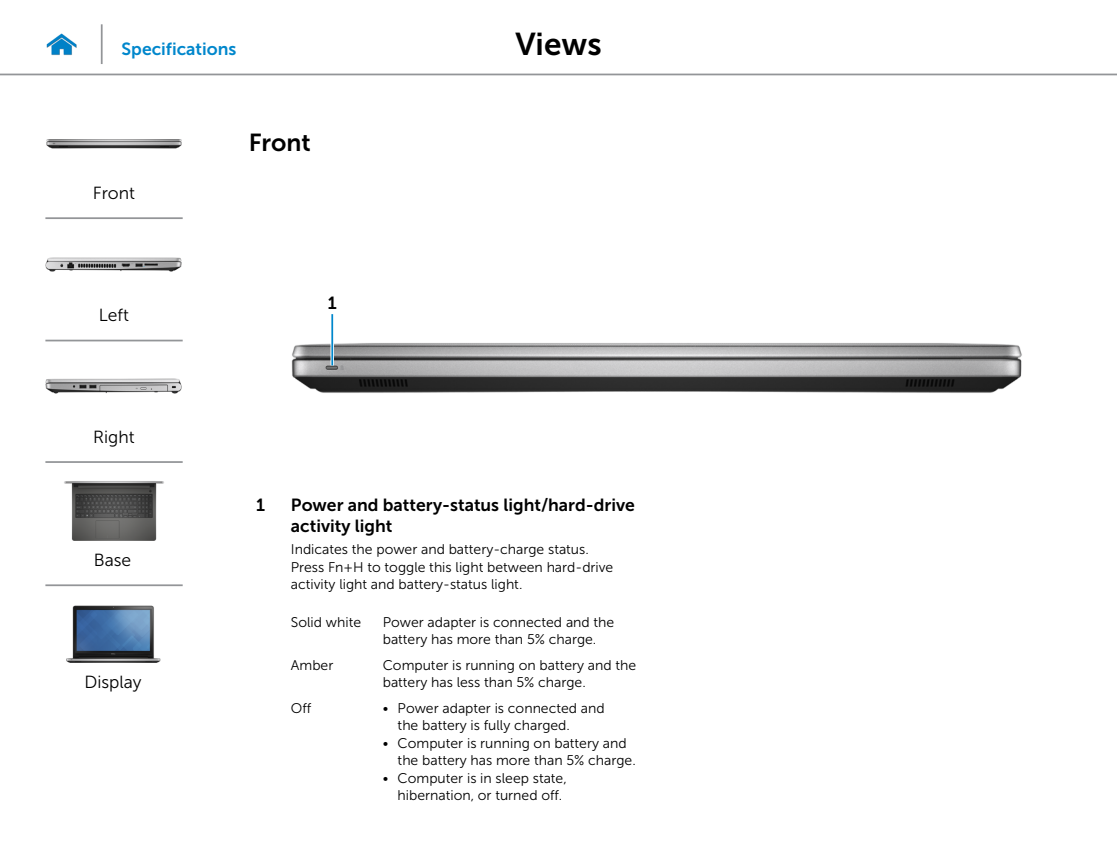
<style>
.page{position:relative;width:1117px;height:844px;background:#fff}
.page>*{position:absolute;margin:0;border:0;box-sizing:border-box;transform-origin:0 0}
.Head1{font:31.5px "Museo Sans For Dell 700";color:#000}
.Head2{font:24.5px "Museo Sans For Dell 700";color:#000}
.Callout_Head{font:17.5px/21px "Museo Sans For Dell 700";color:#000}
.Image_Title{font:17.5px "Museo Sans For Dell 300";color:#000}
.Hyperlink{font:17.5px "Museo Sans For Dell 700";color:#0087cc}
.Callout-L{font:17.5px "Museo Sans For Dell 700";color:#000}
.Callout_description{font:14px/17.5px "Museo Sans For Dell 300";color:#000}
</style>
<div class="page">
<hr style="left:0;top:74px;width:1116px;height:1px;background:#939598">
<img style="left:46px;top:33px;width:31px;height:23px">
<img style="left:291px;top:343px;width:731px;height:50px">
<svg style="left:330px;top:314px;width:4px;height:51px"></svg>
<hr style="left:331px;top:314px;width:2px;height:51px;background:#0087cc">
<hr style="left:101px;top:24px;width:2px;height:40px;background:#939598">
<img style="left:46px;top:139px;width:136px;height:10px">
<img style="left:45px;top:257px;width:137px;height:15px">
<img style="left:45px;top:378px;width:137px;height:16px">
<img style="left:64px;top:481px;width:100px;height:59px">
<img style="left:66px;top:605px;width:95px;height:57px">
<hr style="left:45px;top:217px;width:138px;height:2px;background:#939598">
<hr style="left:45px;top:339px;width:138px;height:2px;background:#939598">
<hr style="left:45px;top:461px;width:138px;height:2px;background:#939598">
<hr style="left:45px;top:584px;width:138px;height:2px;background:#939598">
<p class="Hyperlink" style="left:122px;top:39px;width:116px">Specifications</p>
<p class="Head1" style="left:515px;top:26px;width:88px">Views</p>
<p class="Image_Title" style="left:93px;top:183px;width:44px">Front</p>
<p class="Image_Title" style="left:99px;top:305px;width:32px">Left</p>
<p class="Image_Title" style="left:93px;top:428px;width:43px">Right</p>
<p class="Image_Title" style="left:94px;top:550px;width:39px">Base</p>
<p class="Image_Title" style="left:84px;top:672px;width:59px">Display</p>
<p class="Head2" style="left:249px;top:128px;width:63px">Front</p>
<p class="Callout-L" style="left:328px;top:293px;width:10px">1</p>
<p class="Callout_Head" style="left:256px;top:494px;width:10px">1</p>
<p class="Callout_Head" style="left:291px;top:494px;width:345px">Power and battery-status light/hard-drive activity light</p>
<p class="Callout_description" style="left:291px;top:540px;width:324px">Indicates the power and battery- charge status.<br>Press Fn+H to toggle this light between hard- drive activity light and battery- status light.</p>
<p class="Callout_description" style="left:291px;top:613px;width:72px">Solid white</p>
<p class="Callout_description" style="left:382px;top:613px;width:233px">Power adapter is connected and the battery has more than 5% charge.</p>
<p class="Callout_description" style="left:291px;top:656px;width:44px">Amber</p>
<p class="Callout_description" style="left:382px;top:656px;width:255px">Computer is running on battery and the battery has less than 5% charge.</p>
<p class="Callout_description" style="left:291px;top:699px;width:22px">Off</p>
<p class="Callout_description" style="left:397px;top:699px;width:208px;text-indent:-15px">• Power adapter is connected and the battery is fully charged.</p>
<p class="Callout_description" style="left:397px;top:734px;width:240px;text-indent:-15px">• Computer is running on battery and the battery has more than 5% charge.</p>
<p class="Callout_description" style="left:397px;top:769px;width:171px;text-indent:-15px">• Computer is in sleep state, hibernation, or turned off.</p>
</div>
